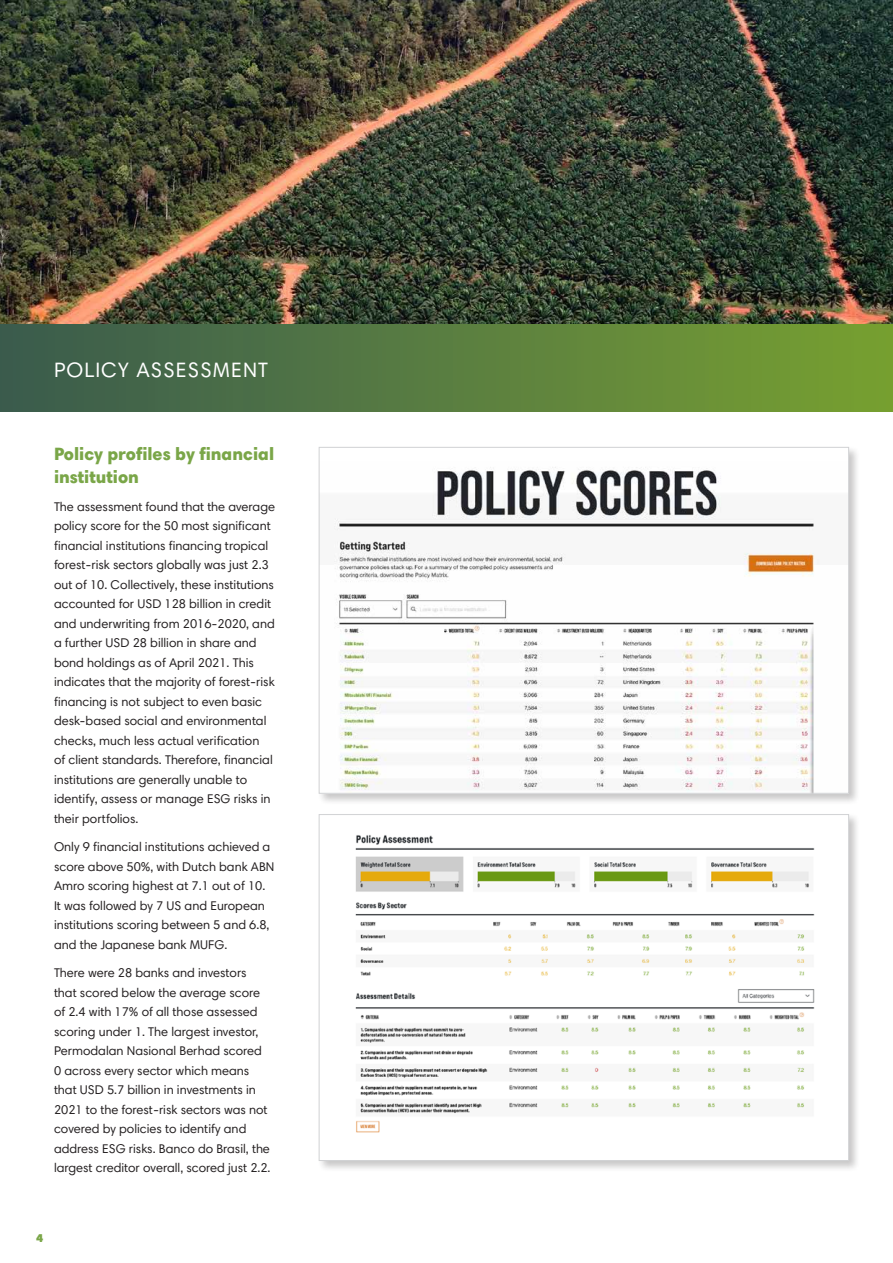
<style>
.page{position:relative;width:893px;height:1263px;background:#fff}
.page>*{position:absolute;margin:0;border:0;box-sizing:border-box;transform-origin:0 0}
.t1{font:21px "Harmonia Sans Std";letter-spacing:.05em;color:#fff}
.t2{font:900 18px/22.5px "Harmonia Sans Std";color:#7aa648}
.t3{font:12.75px/19.5px "Harmonia Sans Std";color:#231f20}
.t4{font:10.95px "Plume Ad";color:#7aa648;scale:.95 1}
</style>
<div class="page">
<img style="left:0;top:0;width:893px;height:325px">
<div style="left:0;top:325px;width:893px;height:86px;background:linear-gradient(to right,#3a5b4f,#78a031)"></div>
<div style="left:317px;top:446px;width:543px;height:359px;background:#231f20;opacity:.25"></div>
<div style="left:319px;top:447px;width:530px;height:346px;background:#fff"></div>
<img style="left:334px;top:467px;width:481px;height:324px">
<div style="left:317px;top:813px;width:543px;height:359px;background:#231f20;opacity:.25"></div>
<div style="left:319px;top:814px;width:530px;height:346px;background:#fff"></div>
<img style="left:355px;top:835px;width:460px;height:298px">
<h1 class="t1" style="left:54px;top:357px;width:216px">POLICY ASSESSMENT</h1>
<h2 class="t2" style="left:54px;top:442px;width:222px">Policy profiles by financial institution</h2>
<p class="t3" style="left:54px;top:496px;width:223px">The assessment found that the average policy score for the 50 most significant financial institutions financing tropical forest-risk sectors globally was just 2.3 out of 10. Collectively, these institutions accounted for USD 128 billion in credit and underwriting from 2016-2020, and a further USD 28 billion in share and bond holdings as of April 2021. This indicates that the majority of forest-risk financing is not subject to even basic desk-based social and environmental checks, much less actual verification<br>of client standards. Therefore, financial institutions are generally unable to identify, assess or manage ESG risks in their portfolios.</p>
<p class="t3" style="left:54px;top:837px;width:222px">Only 9 financial institutions achieved a score above 50%, with Dutch bank ABN Amro scoring highest at 7.1 out of 10.<br>It was followed by 7 US and European institutions scoring between 5 and 6.8, and the Japanese bank MUFG.</p>
<p class="t3" style="left:54px;top:963px;width:218px">There were 28 banks and investors that scored below the average score of 2.4 with 17% of all those assessed scoring under 1. The largest investor, Permodalan Nasional Berhad scored 0 across every sector which means that USD 5.7 billion in investments in 2021 to the forest-risk sectors was not covered by policies to identify and address ESG risks. Banco do Brasil, the largest creditor overall, scored just 2.2.</p>
<p class="t4" style="left:36px;top:1230px;width:9px">4</p>
</div>
